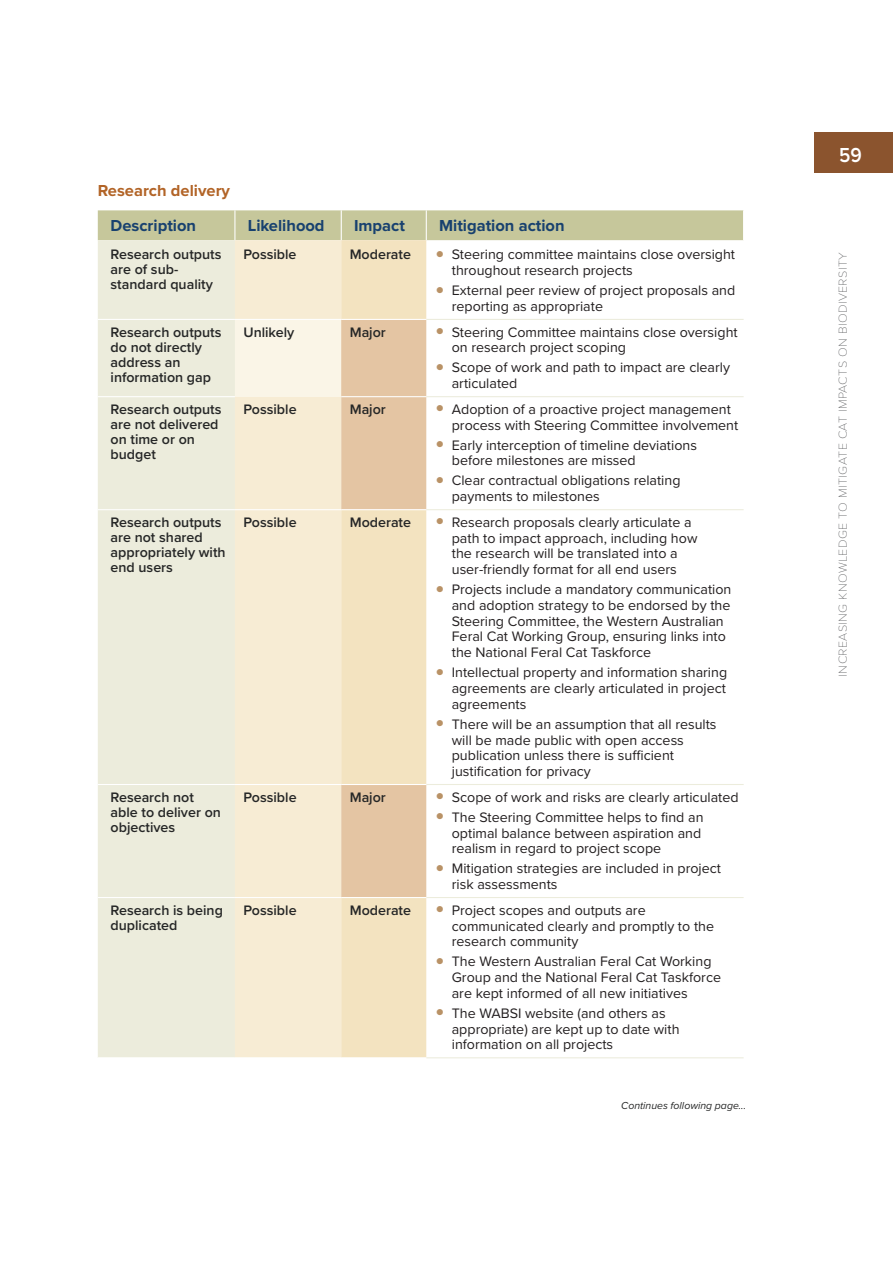
<style>
.page{position:relative;width:893px;height:1263px;background:#fff}
.page>*{position:absolute;margin:0;border:0;box-sizing:border-box;transform-origin:0 0}
.t1{font:600 21px "Proxima Nova";color:#fff;scale:.9 1}
.t2{font:700 16.5px "Proxima Nova";color:#18416f}
.t3{font:700 16.5px "Proxima Nova";color:#b26427}
.t4{font:14.25px/15.8px "Proxima Nova";color:#231f20}
.t5{font:600 14.25px/15px "Proxima Nova";color:#262727}
.t6{font:100 12px "Proxima Nova T";letter-spacing:.03em;color:#57585a;scale:1.05 1}
.t7{font:italic 10.5px "Proxima Nova";color:#262727}
.s1{font-weight:600;color:#262727}
.s2{font-size:28.5px;color:#b99266}
</style>
<div class="page">
<div style="left:814px;top:132px;width:79px;height:40px;background:#8b542e"></div>
<div style="left:98px;top:210px;width:645px;height:30px;background:#c6c79b"></div>
<div style="left:98px;top:240px;width:137px;height:817px;background:#ececdc"></div>
<div style="left:235px;top:240px;width:106px;height:817px;background:#f7ecd4"></div>
<div style="left:341px;top:240px;width:85px;height:817px;background:#f3e3c0"></div>
<div style="left:235px;top:319px;width:106px;height:78px;background:#faf5e7"></div>
<svg style="left:341px;top:320px;width:85px;height:577px;background:#ebd3b1"></svg>
<hr style="left:98px;top:319px;width:137px;height:1px;background:#fff">
<hr style="left:98px;top:396px;width:137px;height:1px;background:#fff">
<hr style="left:234px;top:210px;width:1px;height:30px;background:#fff">
<hr style="left:98px;top:509px;width:137px;height:1px;background:#fff">
<hr style="left:98px;top:784px;width:137px;height:1px;background:#fff">
<hr style="left:98px;top:897px;width:137px;height:1px;background:#fff">
<hr style="left:426px;top:396px;width:318px;height:1px;background:#ececdc">
<hr style="left:426px;top:319px;width:318px;height:1px;background:#ececdc">
<hr style="left:426px;top:509px;width:318px;height:1px;background:#ececdc">
<hr style="left:426px;top:784px;width:318px;height:1px;background:#ececdc">
<hr style="left:426px;top:1057px;width:318px;height:1px;background:#ececdc">
<hr style="left:341px;top:210px;width:1px;height:30px;background:#fff">
<hr style="left:426px;top:897px;width:318px;height:1px;background:#ececdc">
<hr style="left:426px;top:210px;width:1px;height:30px;background:#fff">
<hr style="left:235px;top:319px;width:106px;height:1px;background:#fff">
<hr style="left:235px;top:509px;width:106px;height:1px;background:#fff">
<hr style="left:235px;top:784px;width:106px;height:1px;background:#fff">
<hr style="left:235px;top:897px;width:106px;height:1px;background:#fff">
<hr style="left:341px;top:509px;width:85px;height:1px;background:#fff">
<hr style="left:341px;top:319px;width:85px;height:1px;background:#fff">
<hr style="left:341px;top:396px;width:85px;height:1px;background:#fff">
<hr style="left:341px;top:784px;width:85px;height:1px;background:#fff">
<hr style="left:341px;top:897px;width:85px;height:1px;background:#fff">
<p class="t3" style="left:98px;top:181px;width:134px">Research delivery</p>
<p class="t2" style="left:111px;top:216px;width:87px">Description</p>
<p class="t2" style="left:248px;top:216px;width:78px">Likelihood</p>
<p class="t2" style="left:354px;top:216px;width:53px">Impact</p>
<p class="t2" style="left:439px;top:216px;width:127px">Mitigation action</p>
<p class="t5" style="left:111px;top:247px;width:112px">Research outputs are of sub&shy;standard quality</p>
<p class="t5" style="left:243px;top:247px;width:55px">Possible</p>
<p class="t4" style="left:350px;top:247px;width:387px;text-align:center"><span class="s1">Moderate</span> <span class="s2">•</span> Steering committee maintains close oversight throughout research projects</p>
<p class="t4" style="left:452px;top:283px;width:285px;text-indent:-17px"><span class="s2">•</span> External peer review of project proposals and reporting as appropriate</p>
<p class="t5" style="left:111px;top:324px;width:112px">Research outputs do not directly address an information gap</p>
<p class="t5" style="left:243px;top:324px;width:52px">Unlikely</p>
<p class="t5" style="left:350px;top:324px;width:38px">Major</p>
<p class="t4" style="left:452px;top:324px;width:287px;text-indent:-17px"><span class="s2">•</span> Steering Committee maintains close oversight on research project scoping</p>
<p class="t4" style="left:452px;top:360px;width:280px;text-indent:-17px"><span class="s2">•</span> Scope of work and path to impact are clearly articulated</p>
<p class="t5" style="left:111px;top:401px;width:112px">Research outputs are not delivered on time or on budget</p>
<p class="t5" style="left:243px;top:401px;width:55px">Possible</p>
<p class="t5" style="left:350px;top:401px;width:38px">Major</p>
<p class="t4" style="left:452px;top:402px;width:288px;text-indent:-17px"><span class="s2">•</span> Adoption of a proactive project management process with Steering Committee involvement</p>
<p class="t4" style="left:452px;top:437px;width:247px;text-indent:-17px"><span class="s2">•</span> Early interception of timeline deviations before milestones are missed</p>
<p class="t4" style="left:452px;top:473px;width:230px;text-indent:-17px"><span class="s2">•</span> Clear contractual obligations relating payments to milestones</p>
<p class="t5" style="left:111px;top:514px;width:117px">Research outputs are not shared appropriately with end users</p>
<p class="t5" style="left:243px;top:514px;width:55px">Possible</p>
<p class="t4" style="left:452px;top:515px;width:247px;text-indent:-102px"><span class="s1">Moderate</span> <span class="s2">•</span> Research proposals clearly articulate a path to impact approach, including how the research will be translated into a user-friendly format for all end users</p>
<p class="t4" style="left:452px;top:582px;width:281px;text-indent:-17px"><span class="s2">•</span> Projects include a mandatory communication and adoption strategy to be endorsed by the Steering Committee, the Western Australian Feral Cat Working Group, ensuring links into the National Feral Cat Taskforce</p>
<p class="t4" style="left:452px;top:665px;width:277px;text-align:justify;text-indent:-17px"><span class="s2">•</span> Intellectual property and information sharing agreements are clearly articulated in project agreements</p>
<p class="t4" style="left:452px;top:716px;width:266px;text-indent:-17px"><span class="s2">•</span> There will be an assumption that all results will be made public with open access publication unless there is sufficient justification for privacy</p>
<p class="t5" style="left:111px;top:789px;width:112px">Research not able to deliver on objectives</p>
<p class="t5" style="left:243px;top:789px;width:55px">Possible</p>
<p class="t5" style="left:350px;top:789px;width:38px">Major</p>
<p class="t4" style="left:435px;top:789px;width:305px"><span class="s2">•</span> Scope of work and risks are clearly articulated</p>
<p class="t4" style="left:452px;top:809px;width:253px;text-indent:-17px"><span class="s2">•</span> The Steering Committee helps to find an optimal balance between aspiration and realism in regard to project scope</p>
<p class="t4" style="left:452px;top:861px;width:271px;text-indent:-17px"><span class="s2">•</span> Mitigation strategies are included in project risk assessments</p>
<p class="t5" style="left:111px;top:902px;width:114px">Research is being duplicated</p>
<p class="t5" style="left:243px;top:902px;width:55px">Possible</p>
<p class="t4" style="left:452px;top:902px;width:264px;text-indent:-102px"><span class="s1">Moderate</span> <span class="s2">•</span> Project scopes and outputs are communicated clearly and promptly to the research community</p>
<p class="t4" style="left:452px;top:954px;width:271px;text-indent:-17px"><span class="s2">•</span> The Western Australian Feral Cat Working<br>Group and the National Feral Cat Taskforce are kept informed of all new initiatives</p>
<p class="t4" style="left:452px;top:1005px;width:229px;text-indent:-17px"><span class="s2">•</span> The WABSI website (and others as appropriate) are kept up to date with information on all projects</p>
<p class="t7" style="left:621px;top:1098px;width:126px">Continues following page...</p>
<h1 class="t1" style="left:839px;top:139px;width:27px">59</h1>
<p class="t6" style="left:834px;top:676px;width:406px;rotate:-90deg">INCREASING KNOWLEDGE TO MITIGATE CAT IMPACTS ON BIODIVERSITY</p>
</div>
